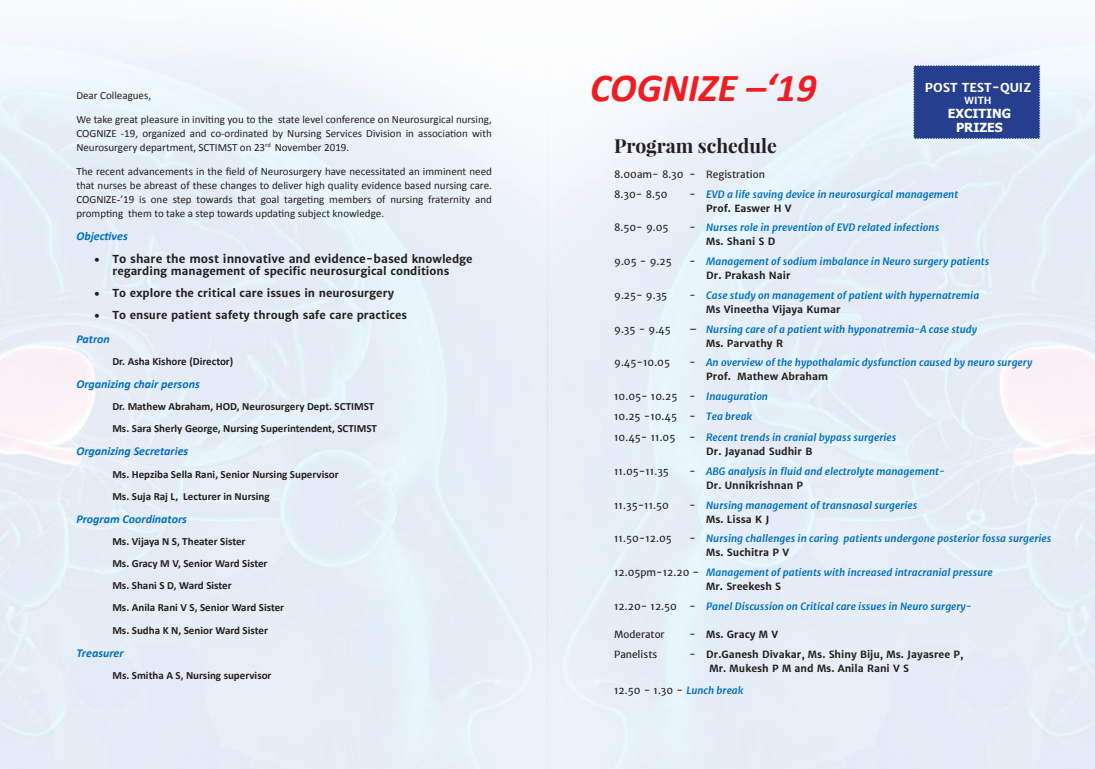
<style>
.page{position:relative;width:1095px;height:769px;background:#fff}
.page>*{position:absolute;margin:0;border:0;box-sizing:border-box;transform-origin:0 0}
.t1{font:italic 700 39.7px "Calibri";color:#ee1d23}
.t2{font:700 19.4px "Playfair Display";color:#231f20}
.t3{font:700 12.5px/13.8px "Tahoma";color:#fff;text-align:center}
.t4{font:700 12.4px "Merriweather Sans";color:#fff}
.t5{font:italic 700 12px "Calibri";color:#0070c0}
.t6{font:700 11.5px "Merriweather Sans";color:#231f20}
.t7{font:11px/14px "Calibri";color:#231f20}
.t8{font:700 11px/22.1px "Calibri";color:#231f20}
.t9{font:700 11px "Merriweather Sans";color:#231f20}
.t10{font:italic 700 10px/14px "Merriweather Sans";color:#0070c0}
.t11{font:10px/19.7px "Merriweather Sans";color:#231f20}
.t12{font:700 10px/14px "Merriweather Sans";color:#231f20}
.t13{font:700 9.9px "Merriweather Sans";color:#fff}
.s1{font-family:"Times New Roman"}
.s2{font-size:11px}
.s3{font-weight:400;font-style:normal;color:#231f20}
.s4{font-style:normal;color:#231f20}
.s5{font-weight:700;font-style:italic;color:#0070c0}
.s6{font-weight:400}
</style>
<div class="page">
<img style="left:0;top:31px;width:1094px;height:737px">
<div style="left:913px;top:65px;width:126px;height:74px;background:#253f8e"></div>
<p class="t7" style="left:76px;top:83px;width:417px;line-height:24px">Dear Colleagues,<br>We take great pleasure in inviting you to the state level conference on Neurosurgical nursing,</p>
<p class="t7" style="left:76px;top:126px;width:417px">COGNIZE -19, organized and co-ordinated by Nursing Services Division in association with<br>Neurosurgery department, SCTIMST on 23<sup>rd</sup> November 2019.</p>
<p class="t7" style="left:76px;top:164px;width:417px;text-align:justify">The recent advancements in the field of Neurosurgery have necessitated an imminent need that nurses be abreast of these changes to deliver high quality evidence based nursing care.<br>COGNIZE<span class="s1">-</span>’19 is one step towards that goal targeting members of nursing fraternity and prompting them to take a step towards updating subject knowledge.</p>
<p class="t5" style="left:76px;top:228px;width:53px">Objectives</p>
<p class="t6" style="left:94px;top:251px;width:380px">• <span class="s2">T</span>o share the most innovative and evidence-based <span class="s2">knowledge</span></p>
<p class="t9" style="left:112px;top:264px;width:338px">regarding management of specific neurosurgical conditions</p>
<p class="t9" style="left:94px;top:286px;width:301px">• To explore the critical care issues in neurosurgery</p>
<p class="t9" style="left:94px;top:308px;width:314px">• To ensure patient safety through safe care practices</p>
<p class="t5" style="left:76px;top:330px;width:35px">Patron</p>
<p class="t8" style="left:112px;top:349px;width:122px">Dr. Asha Kishore (Director)</p>
<p class="t5" style="left:76px;top:375px;width:125px">Organizing chair persons</p>
<p class="t8" style="left:112px;top:395px;width:266px">Dr. Mathew Abraham, HOD, Neurosurgery Dept. SCTIMST<br>Ms. Sara Sherly George, Nursing Superintendent, SCTIMST</p>
<p class="t5" style="left:76px;top:443px;width:113px">Organizing Secretaries</p>
<p class="t8" style="left:112px;top:462px;width:228px">Ms. Hepziba Sella Rani, Senior Nursing Supervisor<br>Ms. Suja Raj L, Lecturer in Nursing</p>
<p class="t5" style="left:76px;top:510px;width:112px">Program Coordinators</p>
<p class="t8" style="left:112px;top:529px;width:173px">Ms. Vijaya N S, Theater Sister<br>Ms. Gracy M V, Senior Ward Sister<br>Ms. Shani S D, Ward Sister<br>Ms. Anila Rani V S, Senior Ward Sister<br>Ms. Sudha K N, Senior Ward Sister</p>
<p class="t5" style="left:76px;top:644px;width:49px">Treasurer</p>
<p class="t8" style="left:112px;top:663px;width:161px">Ms. Smitha A S, Nursing supervisor</p>
<h1 class="t1" style="left:590px;top:60px;width:228px">COGNIZE –‘19</h1>
<h2 class="t2" style="left:614px;top:133px;width:164px">Program schedule</h2>
<p class="t11" style="left:614px;top:164px;width:152px">8.00am- 8.30 - Registration<br>8.30- 8.50</p>
<p class="t4" style="left:924px;top:80px;width:18px">Post</p>
<p class="t4" style="left:961px;top:80px;width:71px">Test-Quiz</p>
<p class="t13" style="left:964px;top:94px;width:21px">with</p>
<p class="t3" style="left:947px;top:107px;width:65px">EXCITING<br>PRIZES</p>
<p class="t10" style="left:706px;top:187px;width:253px;text-indent:-17px"><span class="s3">-</span> EVD a life saving device in neurosurgical management<br><span class="s4">Prof. Easwer H V</span></p>
<p class="t11" style="left:614px;top:218px;width:56px">8.50- 9.05</p>
<p class="t10" style="left:706px;top:220px;width:234px;text-indent:-17px"><span class="s3">-</span> Nurses role in prevention of EVD related infections<br><span class="s4">Ms. Shani S D</span></p>
<p class="t11" style="left:614px;top:251px;width:59px">9.05 - 9.25</p>
<p class="t10" style="left:706px;top:254px;width:284px;text-indent:-17px"><span class="s3">-</span> Management of sodium imbalance in Neuro surgery patients<br><span class="s4">Dr. Prakash Nair</span></p>
<p class="t11" style="left:614px;top:285px;width:55px">9.25- 9.35</p>
<p class="t10" style="left:706px;top:288px;width:274px;text-indent:-17px"><span class="s3">-</span> Case study on management of patient with hypernatremia<br><span class="s4">Ms Vineetha Vijaya Kumar</span></p>
<p class="t11" style="left:614px;top:319px;width:58px">9.35 - 9.45</p>
<p class="t10" style="left:706px;top:321px;width:272px;text-indent:-17px"><span class="s3">–</span> Nursing care of a patient with hyponatremia-A case study<br><span class="s4">Ms. Parvathy R</span></p>
<p class="t11" style="left:614px;top:352px;width:57px">9.45-10.05</p>
<p class="t10" style="left:706px;top:355px;width:327px;text-indent:-17px"><span class="s3">-</span> An overview of the hypothalamic dysfunction caused by neuro surgery<br><span class="s4">Prof. Mathew Abraham</span></p>
<p class="t11" style="left:614px;top:386px;width:155px">10.05- 10.25 - <span class="s5">Inauguration<br></span>10.25 -10.45 - <span class="s5">Tea break</span></p>
<p class="t11" style="left:614px;top:427px;width:63px">10.45- 11.05</p>
<p class="t10" style="left:706px;top:430px;width:192px;text-indent:-17px"><span class="s3">-</span> Recent trends in cranial bypass surgeries<br><span class="s4">Dr. Jayanad Sudhir B</span></p>
<p class="t11" style="left:614px;top:461px;width:56px">11.05-11.35</p>
<p class="t10" style="left:706px;top:464px;width:240px;text-indent:-17px"><span class="s3">-</span> ABG analysis in fluid and electrolyte management-<br><span class="s4">Dr. Unnikrishnan P</span></p>
<p class="t11" style="left:614px;top:495px;width:56px">11.35-11.50</p>
<p class="t10" style="left:706px;top:497px;width:212px;text-indent:-17px"><span class="s3">-</span> Nursing management of transnasal surgeries<br><span class="s4">Ms. Lissa K J</span></p>
<p class="t11" style="left:614px;top:528px;width:59px">11.50-12.05</p>
<p class="t10" style="left:706px;top:531px;width:346px;text-indent:-17px"><span class="s3">-</span> Nursing challenges in caring patients undergone posterior fossa surgeries<br><span class="s4">Ms. Suchitra P V</span></p>
<p class="t10" style="left:706px;top:565px;width:288px;text-indent:-92px"><span class="s3">12.05pm-12.20 -</span> Management of patients with increased intracranial pressure<br><span class="s4">Mr. Sreekesh S</span></p>
<p class="t10" style="left:614px;top:598px;width:359px"><span class="s3">12.20- 12.50 -</span> Panel Discussion on Critical care issues in Neuro surgery-</p>
<p class="t11" style="left:614px;top:624px;width:52px">Moderator</p>
<p class="t12" style="left:689px;top:627px;width:90px"><span class="s6">-</span> Ms. Gracy M V</p>
<p class="t11" style="left:614px;top:644px;width:45px">Panelists</p>
<p class="t12" style="left:709px;top:647px;width:255px;text-indent:-20px"><span class="s6">-</span> Dr.Ganesh Divakar, Ms. Shiny Biju, Ms. Jayasree P,<br>Mr. Mukesh P M and Ms. Anila Rani V S</p>
<p class="t11" style="left:614px;top:679px;width:131px">12.50 - 1.30 - <span class="s5">Lunch break</span></p>
</div>
